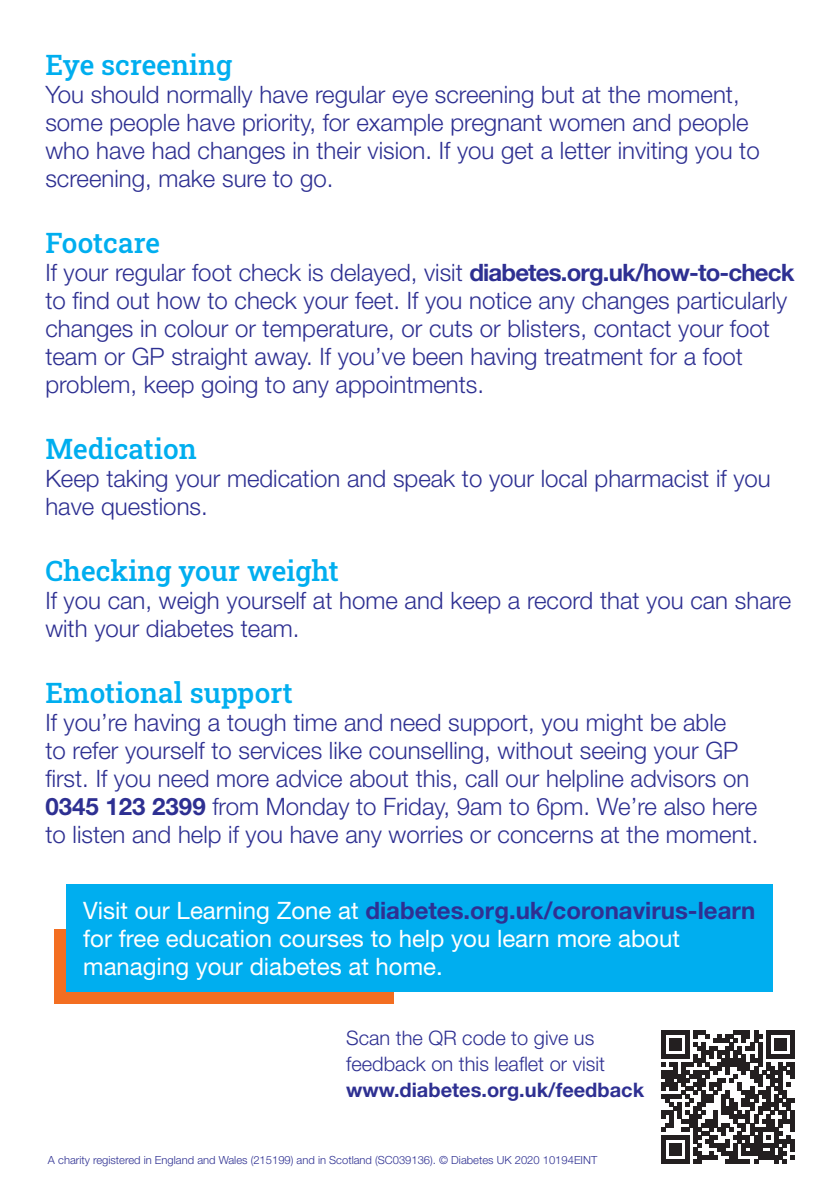
<style>
.page{position:relative;width:840px;height:1191px;background:#fff}
.page>*{position:absolute;margin:0;border:0;box-sizing:border-box;transform-origin:0 0}
.subhead{font:28px "Roboto Slab";color:#00aeef}
.body{font:300 24px/28px "Helvetica Neue LT Std";color:#2e3092}
.body-2{font:24px/28px "Helvetica Neue LT Std";color:#fff}
.body-3{font:300 20px/26px "Helvetica Neue LT Std";color:#2e3092}
.t1{font:300 11.2px "Helvetica Neue LT Std";color:#2e3092}
.s1{font-weight:700}
.s2{font-weight:700;color:#2e3092}
</style>
<div class="page">
<div style="left:54px;top:929px;width:339px;height:74px;background:#f36e21"></div>
<div style="left:66px;top:884px;width:706px;height:108px;background:#00aeef"></div>
<svg style="left:661px;top:1030px;width:133px;height:133px"></svg>
<p class="subhead" style="left:45px;top:45px;width:188px">Eye screening</p>
<p class="body" style="left:45px;top:80px;width:715px">You should normally have regular eye screening but at the moment, some people have priority, for example pregnant women and people who have had changes in their vision. If you get a letter inviting you to screening, make sure to go.</p>
<p class="subhead" style="left:45px;top:223px;width:116px">Footcare</p>
<p class="body" style="left:45px;top:258px;width:750px">If your regular foot check is delayed, visit <span class="s1">diabetes.org.uk/how-to-check </span>to find out how to check your feet. If you notice any changes particularly changes in colour or temperature, or cuts or blisters, contact your foot team or GP straight away. If you’ve been having treatment for a foot problem, keep going to any appointments.</p>
<p class="subhead" style="left:45px;top:429px;width:153px">Medication</p>
<p class="body" style="left:45px;top:464px;width:726px">Keep taking your medication and speak to your local pharmacist if you have questions.</p>
<p class="subhead" style="left:45px;top:551px;width:295px">Checking your weight</p>
<p class="body" style="left:45px;top:586px;width:747px">If you can, weigh yourself at home and keep a record that you can share with your diabetes team.</p>
<p class="subhead" style="left:45px;top:673px;width:249px">Emotional support</p>
<p class="body" style="left:45px;top:708px;width:714px">If you’re having a tough time and need support, you might be able<br>to refer yourself to services like counselling, without seeing your GP first. If you need more advice about this, call our helpline advisors on <span class="s1">0345 123 2399</span> from Monday to Friday, 9am to 6pm. We’re also here to listen and help if you have any worries or concerns at the moment.</p>
<p class="body-2" style="left:83px;top:896px;width:673px">Visit our Learning Zone at <span class="s2">diabetes.org.uk/coronavirus-learn </span>for free education courses to help you learn more about managing your diabetes at home.</p>
<p class="body-3" style="left:346px;top:1024px;width:299px">Scan the QR code to give us feedback on this leaflet or visit <span class="s1">www.diabetes.org.uk/feedback</span></p>
<p class="t1" style="left:48px;top:1152px;width:550px">A charity registered in England and Wales (215199) and in Scotland (SC039136). © Diabetes UK 2020 10194EINT</p>
</div>
